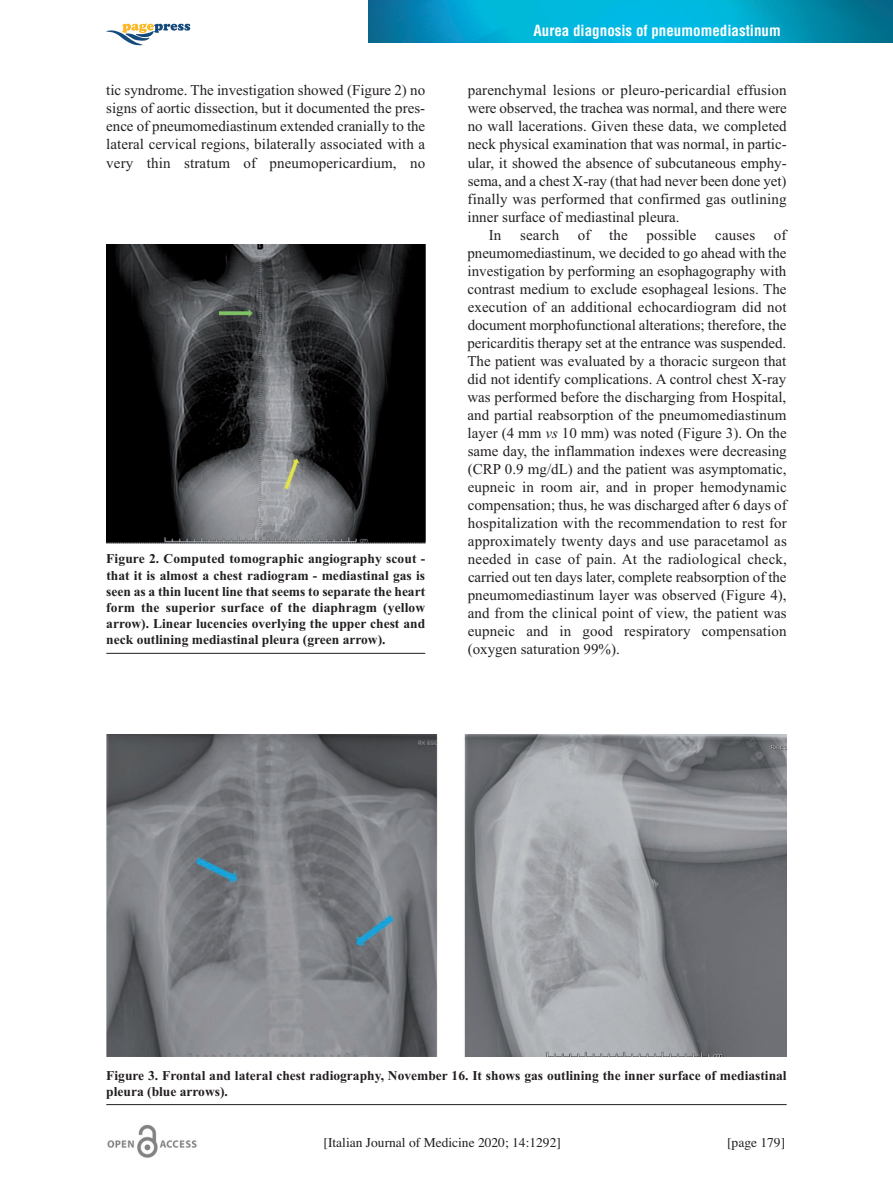
<style>
.page{position:relative;width:893px;height:1191px;background:#fff}
.page>*{position:absolute;margin:0;border:0;box-sizing:border-box;transform-origin:0 0}
.t1{font:15px/18px "Times New Roman";letter-spacing:.01em;color:#231f20;text-align:justify}
.t2{font:700 condensed 15px "Helvetica";color:#fff}
.t3{font:700 13.5px/16.2px "Times New Roman";color:#231f20;text-align:justify}
.t4{font:13.5px "Times";color:#231f20}
.s1{font-style:italic}
</style>
<div class="page">
<img style="left:368px;top:0;width:525px;height:42px">
<svg style="left:106px;top:23px;width:84px;height:22px"></svg>
<img style="left:107px;top:1124px;width:90px;height:34px">
<img style="left:106px;top:244px;width:319px;height:300px">
<hr style="left:106px;top:653px;width:319px;height:1px;background:#231f20">
<img style="left:106px;top:735px;width:681px;height:321px">
<hr style="left:106px;top:1104px;width:681px;height:1px;background:#231f20">
<p class="t2" style="left:534px;top:22px;width:249px">Aurea diagnosis of pneumomediastinum</p>
<p class="t1" style="left:106px;top:81px;width:320px">tic syndrome. The investigation showed (Figure 2) no signs of aortic dissection, but it documented the pres&shy;ence of pneumomediastinum extended cranially to the lateral cervical regions, bilaterally associated with a very thin stratum of pneumopericardium, no</p>
<p class="t1" style="left:468px;top:81px;width:321px">parenchymal lesions or pleuro-pericardial effusion were observed, the trachea was normal, and there were no wall lacerations. Given these data, we completed neck physical examination that was normal, in partic&shy;ular, it showed the absence of subcutaneous emphy&shy;sema, and a chest X-ray (that had never been done yet) finally was performed that confirmed gas outlining inner surface of mediastinal pleura.</p>
<p class="t1" style="left:467px;top:225px;width:321px;text-indent:21px">In search of the possible causes of pneumomediastinum, we decided to go ahead with the investigation by performing an esophagography with contrast medium to exclude esophageal lesions. The execution of an additional echocardiogram did not document morphofunctional alterations; therefore, the pericarditis therapy set at the entrance was suspended.<br>The patient was evaluated by a thoracic surgeon that did not identify complications. A control chest X-ray was performed before the discharging from Hospital, and partial reabsorption of the pneumomediastinum layer (4 mm <span class="s1">vs</span> 10 mm) was noted (Figure 3). On the same day, the inflammation indexes were decreasing (CRP 0.9 mg/dL) and the patient was asymptomatic, eupneic in room air, and in proper hemodynamic compensation; thus, he was discharged after 6 days of hospitalization with the recommendation to rest for approximately twenty days and use paracetamol as needed in case of pain. At the radiological check, carried out ten days later, complete reabsorption of the pneumomediastinum layer was observed (Figure 4), and from the clinical point of view, the patient was eupneic and in good respiratory compensation (oxygen saturation 99%).</p>
<p class="t3" style="left:106px;top:550px;width:321px">Figure 2. Computed tomographic angiography scout - that it is almost a chest radiogram - mediastinal gas is seen as a thin lucent line that seems to separate the heart form the superior surface of the diaphragm (yellow arrow). Linear lucencies overlying the upper chest and neck outlining mediastinal pleura (green arrow).</p>
<p class="t3" style="left:106px;top:1066px;width:682px">Figure 3. Frontal and lateral chest radiography, November 16. It shows gas outlining the inner surface of mediastinal pleura (blue arrows).</p>
<p class="t4" style="left:324px;top:1134px;width:239px">[Italian Journal of Medicine 2020; 14:1292]</p>
<p class="t4" style="left:727px;top:1134px;width:60px">[page 179]</p>
</div>
